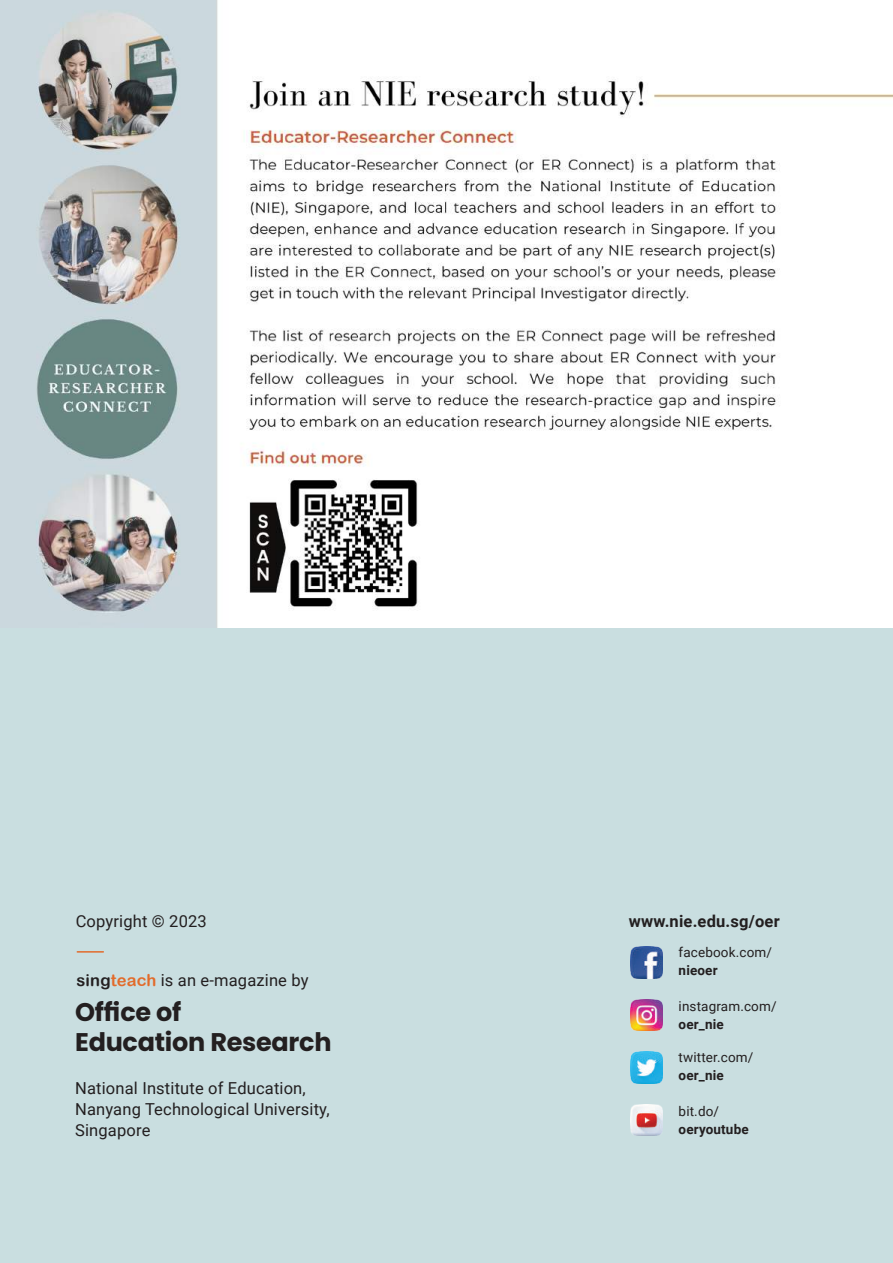
<style>
.page{position:relative;width:893px;height:1263px;background:#c9dee0}
.page>*{position:absolute;margin:0;border:0;box-sizing:border-box;transform-origin:0 0}
.t1{font:700 25.5px/30px "Poppins";letter-spacing:-.01em;color:#231f20}
.t2{font:16.5px/21px "Roboto";letter-spacing:.01em;color:#231f20}
.t3{font:700 16.5px "Roboto";letter-spacing:.01em;color:#231f20}
.t4{font:13.5px "Roboto";letter-spacing:.01em;color:#231f20}
.t5{font:700 13.5px "Roboto";letter-spacing:.01em;color:#231f20}
.s1{font-family:"Arial Rounded MT Bold"}
.s2{font-family:"Arial Rounded MT Bold";color:#e26b2b}
</style>
<div class="page">
<img style="left:36px;top:0;width:857px;height:628px">
<img style="left:631px;top:947px;width:31px;height:31px">
<img style="left:631px;top:1052px;width:31px;height:31px">
<img style="left:631px;top:999px;width:31px;height:32px">
<img style="left:631px;top:1104px;width:31px;height:32px">
<hr style="left:77px;top:951px;width:26px;height:2px;background:#e26b2b">
<p class="t2" style="left:76px;top:909px;width:133px">Copyright © 2023</p>
<p class="t2" style="left:77px;top:969px;width:234px"><span class="s1">sing</span><span class="s2">teach</span> is an e-magazine by</p>
<h1 class="t1" style="left:75px;top:997px;width:258px">Office of<br>Education Research</h1>
<p class="t2" style="left:75px;top:1077px;width:256px">National Institute of Education,<br>Nanyang Technological University,<br>Singapore</p>
<p class="t3" style="left:629px;top:909px;width:152px">www.nie.edu.sg/oer</p>
<p class="t4" style="left:679px;top:943px;width:95px">facebook.com/</p>
<p class="t5" style="left:679px;top:961px;width:40px">nieoer</p>
<p class="t4" style="left:679px;top:997px;width:99px">instagram.com/</p>
<p class="t5" style="left:679px;top:1015px;width:47px">oer_nie</p>
<p class="t4" style="left:679px;top:1048px;width:76px">twitter.com/</p>
<p class="t5" style="left:679px;top:1066px;width:47px">oer_nie</p>
<p class="t4" style="left:679px;top:1102px;width:42px">bit.do/</p>
<p class="t5" style="left:679px;top:1120px;width:72px">oeryoutube</p>
</div>
